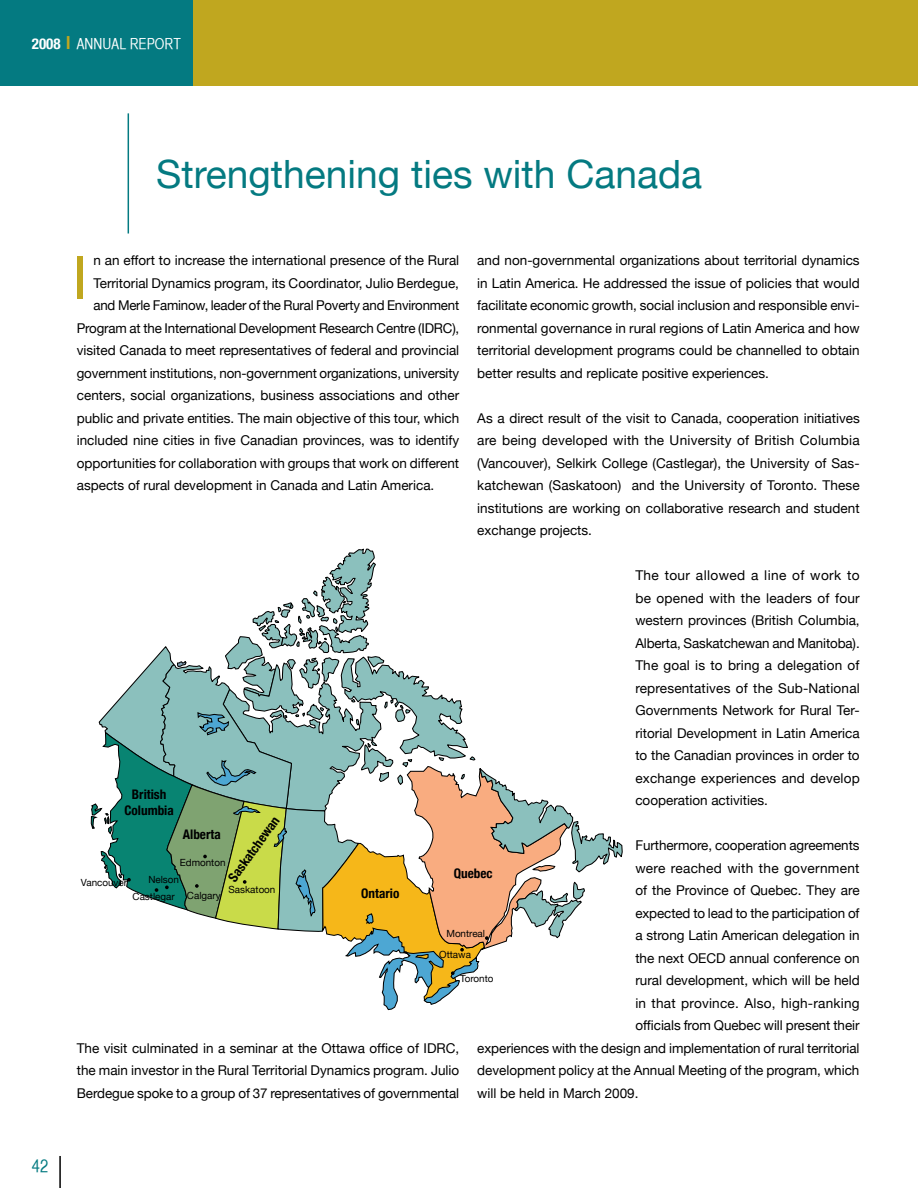
<style>
.page{position:relative;width:918px;height:1188px;background:#fff}
.page>*{position:absolute;margin:0;border:0;box-sizing:border-box;transform-origin:0 0}
.t1{font:60px "Helvetica Neue";color:#c0a71f}
.t2{font:39px "Helvetica Neue";color:#047a81}
.t3{font:18px "Helvetica CY Plain";color:#047a81}
.t4{font:15px "Helvetica CY Plain";color:#fff}
.t5{font:13.5px/22.5px "Helvetica Neue";color:#000;text-align:justify}
.t6{font:13.5px "Helvetica Neue";letter-spacing:.02em;color:#000}
.t7{font:700 condensed 13.2px/15.9px "Helvetica Neue";color:#000;text-align:center}
.t8{font:9.9px/20.7px "Helvetica Neue";color:#000}
.s1{font-family:"Helvetica Neue";font-weight:700;font-stretch:condensed}
.s2{font-family:"Helvetica Neue";font-weight:700;font-stretch:condensed;font-size:18px;color:#c0a71f}
</style>
<div class="page">
<hr style="left:59px;top:1156px;width:2px;height:32px;background:#000">
<div style="left:0;top:0;width:193px;height:85px;background:#047a81"></div>
<div style="left:193px;top:0;width:725px;height:85px;background:#c0a71f"></div>
<hr style="left:128px;top:113px;width:1px;height:121px;background:#047a81">
<svg style="left:90px;top:548px;width:533px;height:463px"></svg>
<p class="t4" style="left:32px;top:35px;width:151px"><span class="s1">2008</span> <span class="s2">l</span> ANNUAL REPORT</p>
<h2 class="t2" style="left:156px;top:151px;width:548px">Strengthening ties with Canada</h2>
<h3 class="t3" style="left:32px;top:1156px;width:18px">42</h3>
<p class="t5" style="left:94px;top:249px;width:367px">n an effort to increase the international presence of the Rural</p>
<p class="t5" style="left:94px;top:271px;width:367px">Territorial Dynamics program, its Coordinator, Julio Berdegue,</p>
<p class="t5" style="left:94px;top:294px;width:367px">and Merle Faminow, leader of the Rural Poverty and Environment</p>
<p class="t5" style="left:77px;top:316px;width:384px">Program at the International Development Research Centre (IDRC),</p>
<p class="t5" style="left:77px;top:339px;width:384px">visited Canada to meet representatives of federal and provincial</p>
<p class="t5" style="left:77px;top:361px;width:384px">government institutions, non-government organizations, university</p>
<p class="t5" style="left:77px;top:384px;width:384px">centers, social organizations, business associations and other</p>
<p class="t5" style="left:77px;top:406px;width:384px">public and private entities. The main objective of this tour, which</p>
<p class="t5" style="left:77px;top:429px;width:384px">included nine cities in five Canadian provinces, was to identify</p>
<p class="t5" style="left:77px;top:451px;width:384px">opportunities for collaboration with groups that work on different</p>
<p class="t5" style="left:77px;top:474px;width:359px">aspects of rural development in Canada and Latin America.</p>
<p class="t5" style="left:477px;top:249px;width:384px">and non-governmental organizations about territorial dynamics in Latin America. He addressed the issue of policies that would facilitate economic growth, social inclusion and responsible envi&shy;ronmental governance in rural regions of Latin America and how territorial development programs could be channelled to obtain better results and replicate positive experiences.</p>
<p class="t5" style="left:477px;top:406px;width:384px">As a direct result of the visit to Canada, cooperation initiatives are being developed with the University of British Columbia (Vancouver), Selkirk College (Castlegar), the University of Sas&shy;katchewan (Saskatoon) and the University of Toronto. These institutions are working on collaborative research and student exchange projects.</p>
<p class="t5" style="left:635px;top:564px;width:226px">The tour allowed a line of work to be opened with the leaders of four western provinces (British Columbia, Alberta, Saskatchewan and Manitoba).<br>The goal is to bring a delegation of representatives of the Sub-National Governments Network for Rural Ter&shy;ritorial Development in Latin America to the Canadian provinces in order to exchange experiences and develop cooperation activities.</p>
<p class="t5" style="left:635px;top:834px;width:226px">Furthermore, cooperation agreements</p>
<p class="t6" style="left:635px;top:860px;width:226px">were reached with the government</p>
<p class="t5" style="left:635px;top:879px;width:226px">of the Province of Quebec. They are</p>
<p class="t5" style="left:635px;top:901px;width:226px">expected to lead to the participation of</p>
<p class="t5" style="left:635px;top:924px;width:226px">a strong Latin American delegation in</p>
<p class="t5" style="left:635px;top:946px;width:226px">the next OECD annual conference on</p>
<p class="t5" style="left:635px;top:969px;width:226px">rural development, which will be held</p>
<p class="t5" style="left:635px;top:991px;width:226px">in that province. Also, high-ranking</p>
<p class="t5" style="left:635px;top:1014px;width:226px">officials from Quebec will present their</p>
<p class="t5" style="left:477px;top:1036px;width:384px">experiences with the design and implementation of rural territorial</p>
<p class="t5" style="left:477px;top:1059px;width:384px">development policy at the Annual Meeting of the program, which</p>
<p class="t5" style="left:477px;top:1081px;width:163px">will be held in March 2009.</p>
<h1 class="t1" style="left:72px;top:242px;width:17px">I</h1>
<p class="t7" style="left:125px;top:786px;width:51px">British<br>Columbia</p>
<p class="t7" style="left:225px;top:875px;width:78px;rotate:-54deg">Saskatchewan</p>
<p class="t7" style="left:183px;top:826px;width:39px">Alberta</p>
<p class="t8" style="left:180px;top:852px;width:47px">Edmonton</p>
<p class="t7" style="left:454px;top:865px;width:40px">Quebec</p>
<p class="t8" style="left:148px;top:869px;width:32px">Nelson</p>
<p class="t8" style="left:81px;top:872px;width:48px">Vancouver</p>
<p class="t8" style="left:229px;top:879px;width:48px">Saskatoon</p>
<p class="t7" style="left:361px;top:885px;width:40px">Ontario</p>
<p class="t8" style="left:187px;top:885px;width:35px">Calgary</p>
<p class="t8" style="left:133px;top:886px;width:44px">Castlegar</p>
<p class="t8" style="left:439px;top:923px;width:47px;text-indent:7px">Montreal<br>Ottawa</p>
<p class="t8" style="left:460px;top:968px;width:35px">Toronto</p>
<p class="t5" style="left:77px;top:1036px;width:384px">The visit culminated in a seminar at the Ottawa office of IDRC, the main investor in the Rural Territorial Dynamics program. Julio Berdegue spoke to a group of 37 representatives of governmental</p>
</div>
